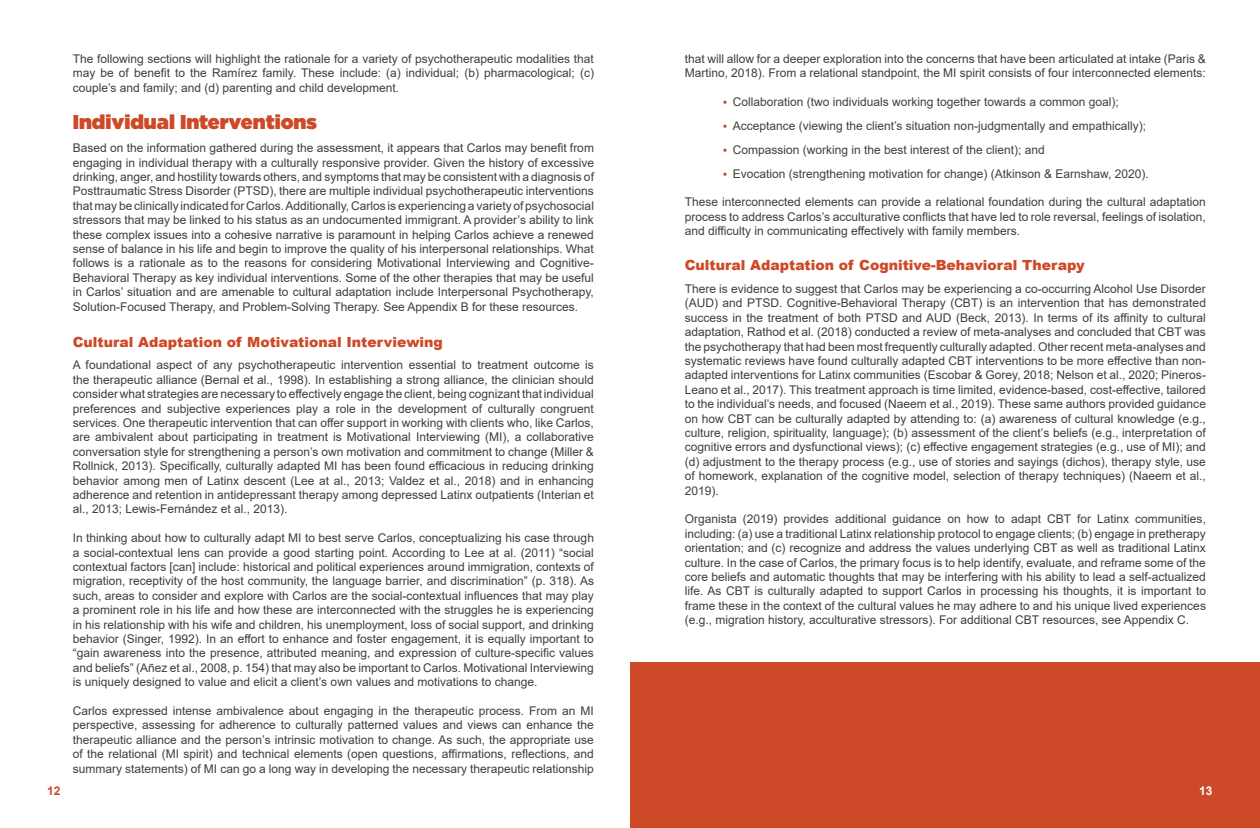
<style>
.page{position:relative;width:1260px;height:828px;background:#fff}
.page>*{position:absolute;margin:0;border:0;box-sizing:border-box;transform-origin:0 0}
.t1{font:900 20px "Gotham";color:#cd4927}
.t2{font:900 14px "Arial";color:#cd4927}
.t3{font:12px/14.4px "Arial";color:#3e3e3f;text-align:justify}
.t4{font:12px/24.2px "Arial";color:#413f41}
.t5{font:700 12px "Arial";color:#cd4927}
.t6{font:700 12px "Arial";color:#fff}
.t7{font:700 11px "Arial";color:#cd4927}
</style>
<div class="page">
<div style="left:630px;top:662px;width:630px;height:166px;background:#cd4927"></div>
<p class="t3" style="left:73px;top:51px;width:523px">The following sections will highlight the rationale for a variety of psychotherapeutic modalities that may be of benefit to the Ramírez family. These include: (a) individual; (b) pharmacological; (c) couple’s and family; and (d) parenting and child development.</p>
<p class="t3" style="left:685px;top:51px;width:523px">that will allow for a deeper exploration into the concerns that have been articulated at intake (Paris &amp;<br>Martino, 2018). From a relational standpoint, the MI spirit consists of four interconnected elements:</p>
<h1 class="t1" style="left:73px;top:107px;width:246px">Individual Interventions</h1>
<p class="t3" style="left:73px;top:141px;width:523px">Based on the information gathered during the assessment, it appears that Carlos may benefit from engaging in individual therapy with a culturally responsive provider. Given the history of excessive drinking, anger, and hostility towards others, and symptoms that may be consistent with a diagnosis of Posttraumatic Stress Disorder (PTSD), there are multiple individual psychotherapeutic interventions that may be clinically indicated for Carlos. Additionally, Carlos is experiencing a variety of psychosocial stressors that may be linked to his status as an undocumented immigrant. A provider’s ability to link these complex issues into a cohesive narrative is paramount in helping Carlos achieve a renewed sense of balance in his life and begin to improve the quality of his interpersonal relationships. What follows is a rationale as to the reasons for considering Motivational Interviewing and Cognitive-Behavioral Therapy as key individual interventions. Some of the other therapies that may be useful in Carlos’ situation and are amenable to cultural adaptation include Interpersonal Psychotherapy, Solution-Focused Therapy, and Problem-Solving Therapy. See Appendix B for these resources.</p>
<p class="t2" style="left:73px;top:331px;width:372px">Cultural Adaptation of Motivational Interviewing</p>
<p class="t3" style="left:73px;top:358px;width:523px">A foundational aspect of any psychotherapeutic intervention essential to treatment outcome is the therapeutic alliance (Bernal et al., 1998). In establishing a strong alliance, the clinician should consider what strategies are necessary to effectively engage the client, being cognizant that individual preferences and subjective experiences play a role in the development of culturally congruent services. One therapeutic intervention that can offer support in working with clients who, like Carlos, are ambivalent about participating in treatment is Motivational Interviewing (MI), a collaborative conversation style for strengthening a person’s own motivation and commitment to change (Miller &amp; Rollnick, 2013). Specifically, culturally adapted MI has been found efficacious in reducing drinking behavior among men of Latinx descent (Lee at al., 2013; Valdez et al., 2018) and in enhancing adherence and retention in antidepressant therapy among depressed Latinx outpatients (Interian et al., 2013; Lewis-Fernández et al., 2013).</p>
<p class="t3" style="left:73px;top:531px;width:523px">In thinking about how to culturally adapt MI to best serve Carlos, conceptualizing his case through a social-contextual lens can provide a good starting point. According to Lee at al. (2011) “social contextual factors [can] include: historical and political experiences around immigration, contexts of migration, receptivity of the host community, the language barrier, and discrimination” (p. 318). As such, areas to consider and explore with Carlos are the social-contextual influences that may play a prominent role in his life and how these are interconnected with the struggles he is experiencing in his relationship with his wife and children, his unemployment, loss of social support, and drinking behavior (Singer, 1992). In an effort to enhance and foster engagement, it is equally important to “gain awareness into the presence, attributed meaning, and expression of culture-specific values and beliefs” (Añez et al., 2008, p. 154) that may also be important to Carlos. Motivational Interviewing is uniquely designed to value and elicit a client’s own values and motivations to change.</p>
<p class="t3" style="left:73px;top:703px;width:523px">Carlos expressed intense ambivalence about engaging in the therapeutic process. From an MI perspective, assessing for adherence to culturally patterned values and views can enhance the therapeutic alliance and the person’s intrinsic motivation to change. As such, the appropriate use of the relational (MI spirit) and technical elements (open questions, affirmations, reflections, and summary statements) of MI can go a long way in developing the necessary therapeutic relationship</p>
<p class="t4" style="left:733px;top:89px;width:418px">Collaboration (two individuals working together towards a common goal); Acceptance (viewing the client’s situation non-judgmentally and empathically); Compassion (working in the best interest of the client); and<br>Evocation (strengthening motivation for change) (Atkinson &amp; Earnshaw, 2020).</p>
<p class="t7" style="left:723px;top:94px;width:5px">•</p>
<p class="t7" style="left:723px;top:118px;width:5px">•</p>
<p class="t7" style="left:723px;top:142px;width:5px">•</p>
<p class="t7" style="left:723px;top:167px;width:5px">•</p>
<p class="t3" style="left:685px;top:195px;width:523px">These interconnected elements can provide a relational foundation during the cultural adaptation process to address Carlos’s acculturative conflicts that have led to role reversal, feelings of isolation, and difficulty in communicating effectively with family members.</p>
<p class="t2" style="left:685px;top:255px;width:402px">Cultural Adaptation of Cognitive-Behavioral Therapy</p>
<p class="t3" style="left:685px;top:281px;width:523px">There is evidence to suggest that Carlos may be experiencing a co-occurring Alcohol Use Disorder (AUD) and PTSD. Cognitive-Behavioral Therapy (CBT) is an intervention that has demonstrated success in the treatment of both PTSD and AUD (Beck, 2013). In terms of its affinity to cultural adaptation, Rathod et al. (2018) conducted a review of meta-analyses and concluded that CBT was the psychotherapy that had been most frequently culturally adapted. Other recent meta-analyses and systematic reviews have found culturally adapted CBT interventions to be more effective than non&shy;adapted interventions for Latinx communities (Escobar &amp; Gorey, 2018; Nelson et al., 2020; Pineros-Leano et al., 2017). This treatment approach is time limited, evidence-based, cost-effective, tailored to the individual’s needs, and focused (Naeem et al., 2019). These same authors provided guidance on how CBT can be culturally adapted by attending to: (a) awareness of cultural knowledge (e.g., culture, religion, spirituality, language); (b) assessment of the client’s beliefs (e.g., interpretation of cognitive errors and dysfunctional views); (c) effective engagement strategies (e.g., use of MI); and (d) adjustment to the therapy process (e.g., use of stories and sayings (dichos), therapy style, use of homework, explanation of the cognitive model, selection of therapy techniques) (Naeem et al., 2019).</p>
<p class="t3" style="left:685px;top:512px;width:523px">Organista (2019) provides additional guidance on how to adapt CBT for Latinx communities, including: (a) use a traditional Latinx relationship protocol to engage clients; (b) engage in pretherapy orientation; and (c) recognize and address the values underlying CBT as well as traditional Latinx culture. In the case of Carlos, the primary focus is to help identify, evaluate, and reframe some of the core beliefs and automatic thoughts that may be interfering with his ability to lead a self-actualized life. As CBT is culturally adapted to support Carlos in processing his thoughts, it is important to frame these in the context of the cultural values he may adhere to and his unique lived experiences (e.g., migration history, acculturative stressors). For additional CBT resources, see Appendix C.</p>
<p class="t5" style="left:47px;top:782px;width:15px">12</p>
<p class="t6" style="left:1199px;top:782px;width:15px">13</p>
</div>
